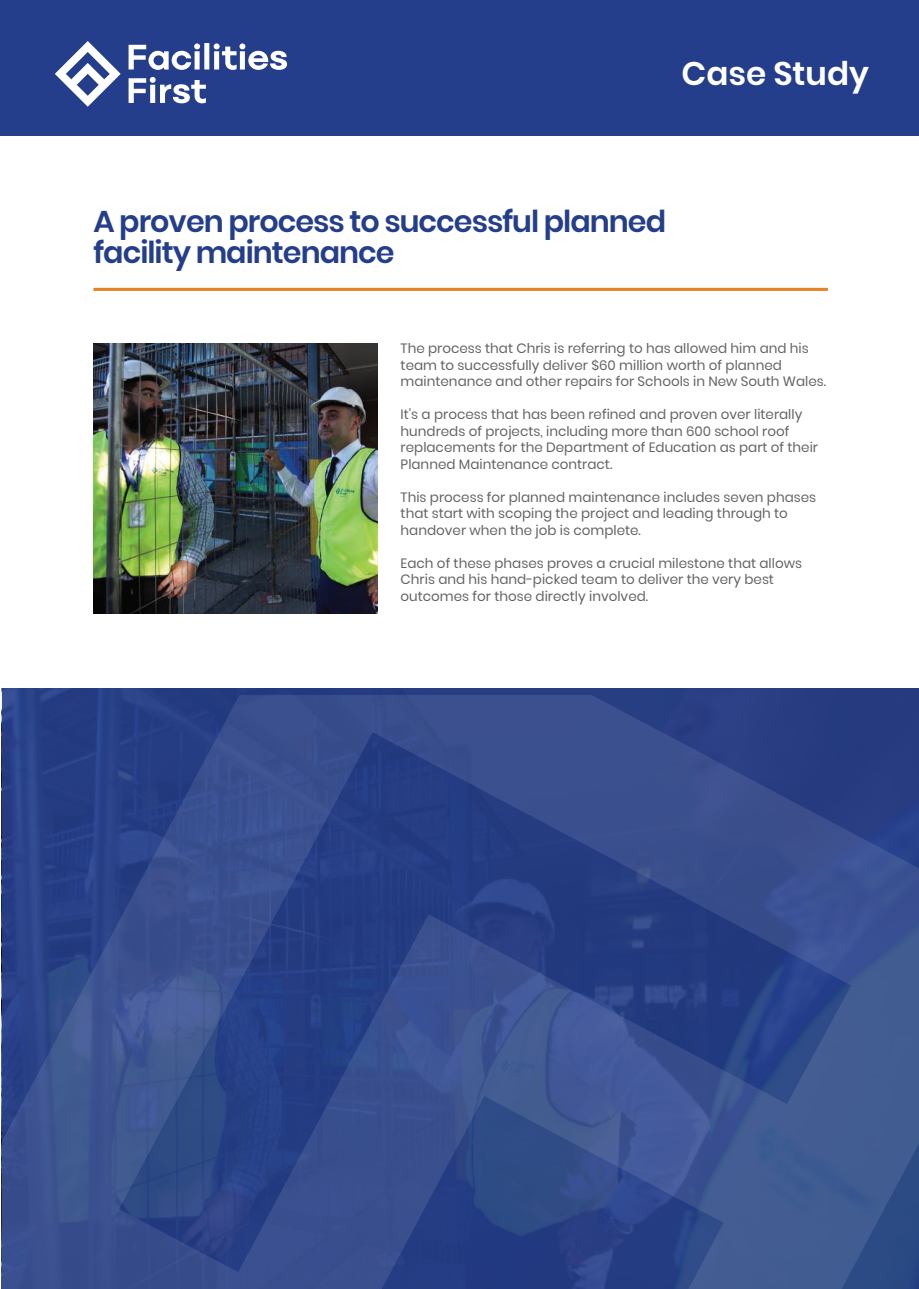
<style>
.page{position:relative;width:919px;height:1289px;background:#fff}
.page>*{position:absolute;margin:0;border:0;box-sizing:border-box;transform-origin:0 0}
.t1{font:600 32.55px "Poppins";color:#fff}
.t2{font:600 30.15px/31.3px "Poppins";letter-spacing:-.035em;color:#243e8b}
.t3{font:13.5px/16.5px "Poppins";color:#636466}
</style>
<div class="page">
<div style="left:0;top:0;width:918px;height:136px;background:#243e8b"></div>
<svg style="left:55px;top:41px;width:232px;height:66px"></svg>
<hr style="left:93px;top:288px;width:734px;height:3px;background:#e48424">
<img style="left:93px;top:343px;width:284px;height:270px">
<svg style="left:2px;top:695px;width:916px;height:593px;background:#324a8a"></svg>
<h1 class="t1" style="left:681px;top:54px;width:189px">Case Study</h1>
<h2 class="t2" style="left:93px;top:206px;width:574px">A proven process to successful planned facility maintenance</h2>
<p class="t3" style="left:400px;top:340px;width:427px">The process that Chris is referring to has allowed him and his team to successfully deliver $60 million worth of planned maintenance and other repairs for Schools in New South Wales.</p>
<p class="t3" style="left:400px;top:406px;width:419px">It’s a process that has been refined and proven over literally hundreds of projects, including more than 600 school roof replacements for the Department of Education as part of their Planned Maintenance contract.</p>
<p class="t3" style="left:400px;top:489px;width:417px">This process for planned maintenance includes seven phases that start with scoping the project and leading through to handover when the job is complete.</p>
<p class="t3" style="left:400px;top:555px;width:403px">Each of these phases proves a crucial milestone that allows<br>Chris and his hand-picked team to deliver the very best outcomes for those directly involved.</p>
</div>
